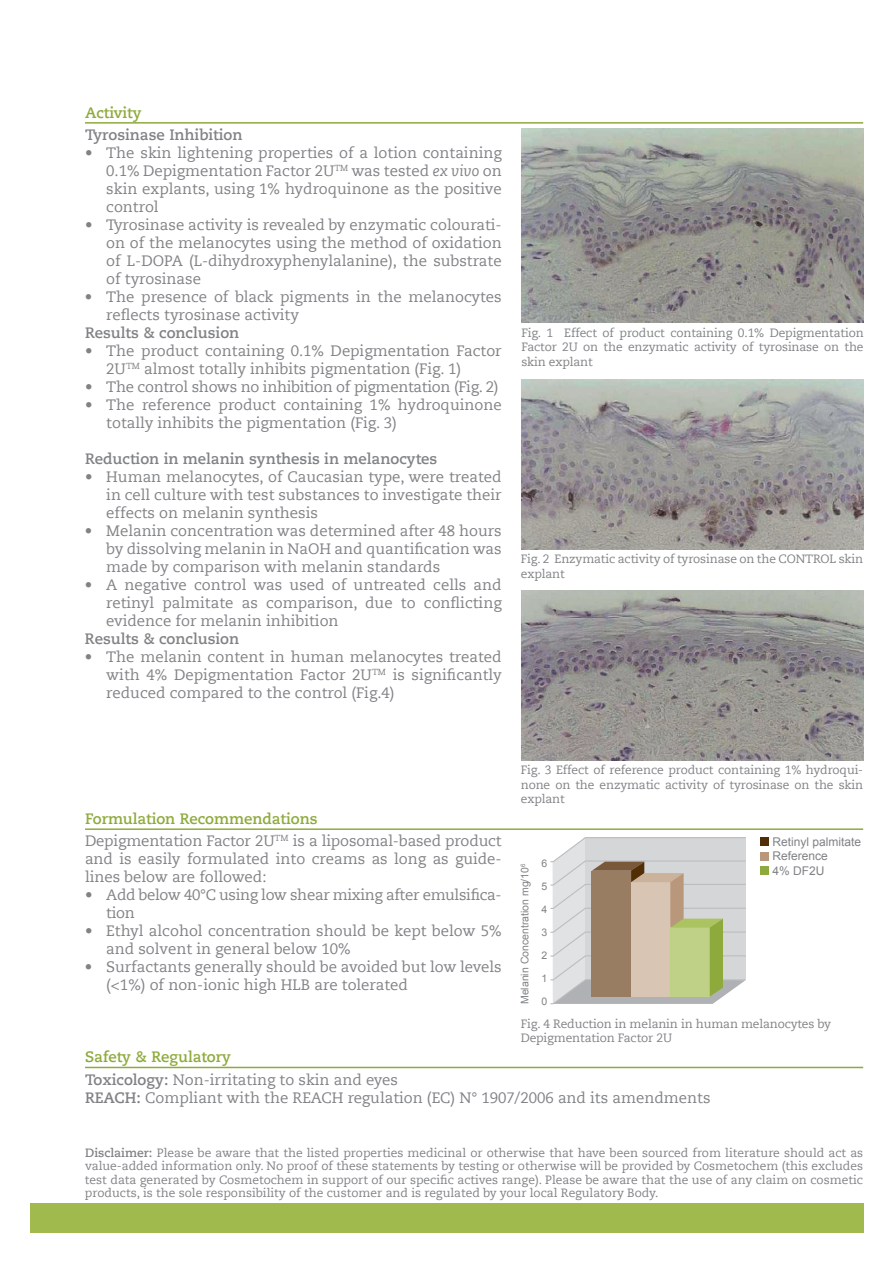
<style>
.page{position:relative;width:893px;height:1263px;background:#fff}
.page>*{position:absolute;margin:0;border:0;box-sizing:border-box;transform-origin:0 0}
.t1{font:15px/18px "Caecilia Com 55 Roman";color:#808285}
.t2{font:15px/18px "Caecilia Com 55 Roman";letter-spacing:-.02em;color:#808285}
.t3{font:700 15px "Caecilia Com 75";color:#808285}
.t4{font:700 15px "Caecilia Com 75";color:#8eaa3d}
.t5{font:12px/14.4px "Caecilia Com 55 Roman";letter-spacing:-.01em;color:#808285;text-align:justify}
.t6{font:12px/14.4px "Arial";color:#808285}
.t7{font:10.5px/23px "Arial";color:#808285;text-align:justify}
.s1{font-family:"Caecilia Com 56";font-style:italic}
.s2{font-family:"Caecilia Com 75";font-weight:700}
</style>
<div class="page">
<hr style="left:85px;top:122px;width:778px;height:2px;background:#8eaa3d">
<hr style="left:85px;top:828px;width:778px;height:2px;background:#8eaa3d">
<hr style="left:85px;top:1067px;width:778px;height:1px;background:#8eaa3d">
<div style="left:30px;top:1203px;width:833px;height:30px;background:#a1ba4d"></div>
<img style="left:521px;top:380px;width:342px;height:170px">
<img style="left:522px;top:590px;width:341px;height:171px">
<img style="left:522px;top:129px;width:342px;height:194px">
<svg style="left:550px;top:837px;width:196px;height:168px;background:#c6c1b0"></svg>
<div style="left:761px;top:837px;width:8px;height:9px;background:#522e07"></div>
<div style="left:761px;top:852px;width:8px;height:8px;background:#b8977b"></div>
<div style="left:761px;top:866px;width:8px;height:9px;background:#8eaa3d"></div>
<p class="t4" style="left:85px;top:102px;width:58px">Activity</p>
<p class="t3" style="left:85px;top:125px;width:159px">Tyrosinase Inhibition</p>
<p class="t1" style="left:106px;top:144px;width:397px;text-align:justify;text-indent:-21px">• The skin lightening properties of a lotion containing 0.1% Depigmentation Factor 2U<sup>TM</sup> was tested <span class="s1">ex vivo</span> on skin explants, using 1% hydroquinone as the positive control</p>
<p class="t1" style="left:106px;top:216px;width:397px;text-align:justify;text-indent:-21px">• Tyrosinase activity is revealed by enzymatic colourati&shy;on of the melanocytes using the method of oxidation of L-DOPA (L-dihydroxyphenylalanine), the substrate of tyrosinase</p>
<p class="t1" style="left:106px;top:288px;width:397px;text-indent:-21px">• The presence of black pigments in the melanocytes reflects tyrosinase activity</p>
<p class="t3" style="left:85px;top:323px;width:156px">Results &amp; conclusion</p>
<p class="t1" style="left:106px;top:342px;width:397px;text-indent:-21px">• The product containing 0.1% Depigmentation Factor<br>2U<sup>TM</sup> almost totally inhibits pigmentation (Fig. 1)</p>
<p class="t2" style="left:85px;top:378px;width:415px">• The control shows no inhibition of pigmentation (Fig. 2)</p>
<p class="t1" style="left:106px;top:396px;width:397px;text-indent:-21px">• The reference product containing 1% hydroquinone totally inhibits the pigmentation (Fig. 3)</p>
<p class="t3" style="left:85px;top:449px;width:354px">Reduction in melanin synthesis in melanocytes</p>
<p class="t1" style="left:106px;top:468px;width:397px;text-align:justify;text-indent:-21px">• Human melanocytes, of Caucasian type, were treated in cell culture with test substances to investigate their effects on melanin synthesis</p>
<p class="t1" style="left:106px;top:522px;width:397px;text-align:justify;text-indent:-21px">• Melanin concentration was determined after 48 hours by dissolving melanin in NaOH and quantification was made by comparison with melanin standards</p>
<p class="t1" style="left:106px;top:576px;width:397px;text-align:justify;text-indent:-21px">• A negative control was used of untreated cells and retinyl palmitate as comparison, due to conflicting evidence for melanin inhibition</p>
<p class="t3" style="left:85px;top:629px;width:156px">Results &amp; conclusion</p>
<p class="t1" style="left:106px;top:648px;width:397px;text-align:justify;text-indent:-21px">• The melanin content in human melanocytes treated with 4% Depigmentation Factor 2U<sup>TM</sup> is significantly reduced compared to the control (Fig.4)</p>
<p class="t5" style="left:521px;top:325px;width:344px">Fig. 1 Effect of product containing 0.1% Depigmentation Factor 2U on the enzymatic activity of tyrosinase on the skin explant</p>
<p class="t5" style="left:521px;top:552px;width:344px">Fig. 2 Enzymatic activity of tyrosinase on the CONTROL skin explant</p>
<p class="t4" style="left:85px;top:809px;width:234px">Formulation Recommendations</p>
<p class="t1" style="left:85px;top:832px;width:418px">Depigmentation Factor 2U<sup>TM</sup> is a liposomal-based product and is easily formulated into creams as long as guide&shy;lines below are followed:</p>
<p class="t2" style="left:106px;top:886px;width:397px;text-indent:-21px">• Add below 40°C using low shear mixing after emulsifica&shy;tion</p>
<p class="t1" style="left:106px;top:922px;width:397px;text-indent:-21px">• Ethyl alcohol concentration should be kept below 5% and solvent in general below 10%</p>
<p class="t1" style="left:106px;top:958px;width:397px;text-indent:-21px">• Surfactants generally should be avoided but low levels (&lt;1%) of non-ionic high HLB are tolerated</p>
<p class="t5" style="left:521px;top:763px;width:344px">Fig. 3 Effect of reference product containing 1% hydroqui&shy;none on the enzymatic activity of tyrosinase on the skin explant</p>
<p class="t7" style="left:513px;top:1004px;width:142px;rotate:-90deg">Melanin Concentration mg/10<sup>6</sup></p>
<p class="t7" style="left:542px;top:852px;width:7px">6<br>5<br>4<br>3<br>2<br>1<br>0</p>
<p class="t6" style="left:772px;top:834px;width:90px">Retinyl palmitate<br>Reference<br>4% DF2U</p>
<p class="t5" style="left:521px;top:1016px;width:312px">Fig. 4 Reduction in melanin in human melanocytes by<br>Depigmentation Factor 2U</p>
<p class="t4" style="left:85px;top:1047px;width:148px">Safety &amp; Regulatory</p>
<p class="t1" style="left:85px;top:1070px;width:627px"><span class="s2">Toxicology:</span> Non-irritating to skin and eyes<br><span class="s2">REACH:</span> Compliant with the REACH regulation (EC) N° 1907/2006 and its amendments</p>
<p class="t5" style="left:85px;top:1145px;width:780px;line-height:13.5px"><span class="s2">Disclaimer:</span> Please be aware that the listed properties medicinal or otherwise that have been sourced from literature should act as value-added information only. No proof of these statements by testing or otherwise will be provided by Cosmetochem (this excludes test data generated by Cosmetochem in support of our specific actives range). Please be aware that the use of any claim on cosmetic products, is the sole responsibility of the customer and is regulated by your local Regulatory Body.</p>
</div>
